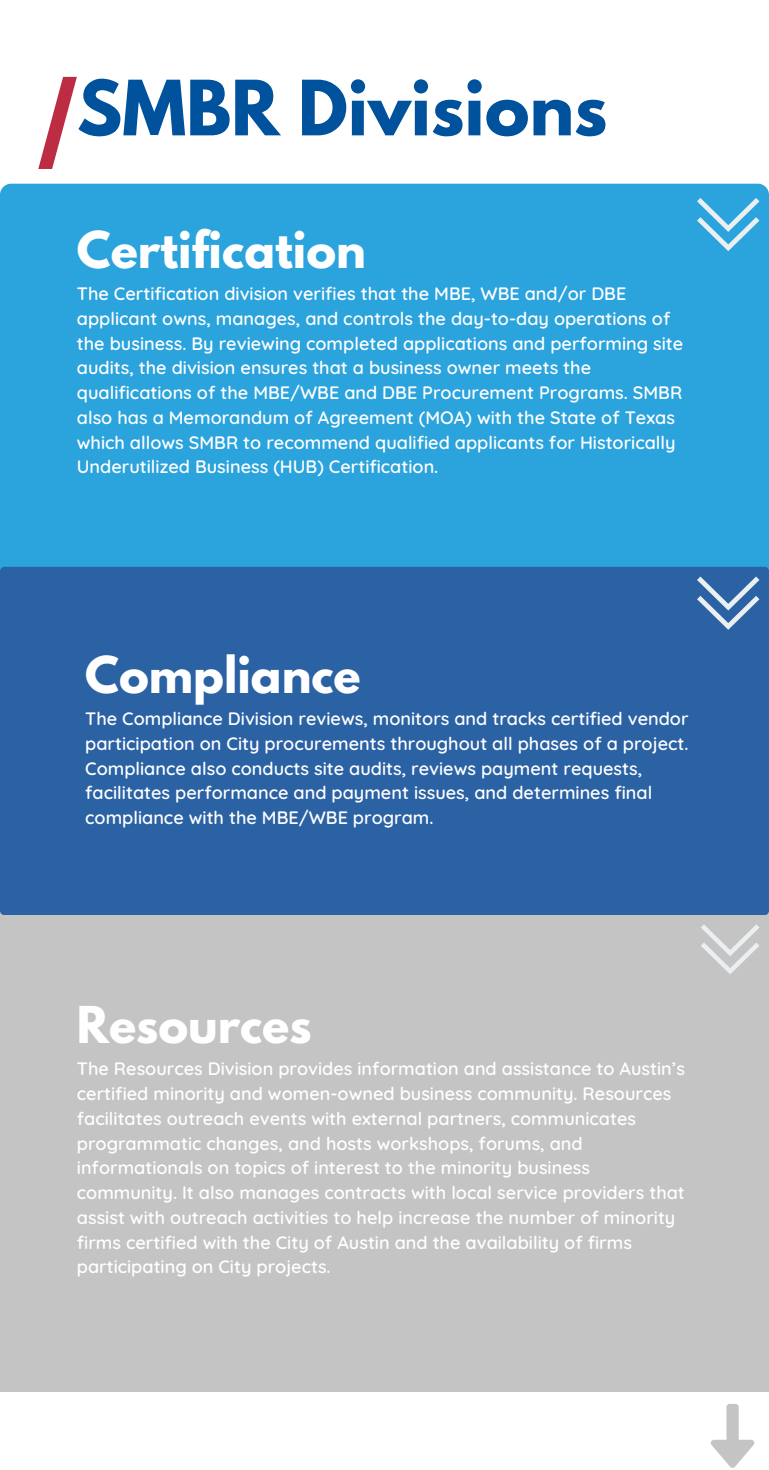
<style>
.page{position:relative;width:769px;height:1470px;background:#fff}
.page>*{position:absolute;margin:0;border:0;box-sizing:border-box;transform-origin:0 0}
.t1{font:700 67.5px "League Spartan";color:#00529c}
.t2{font:700 45px "League Spartan";color:#fff}
.t3{font:600 18px/24.8px "Quicksand";color:#fff}
</style>
<div class="page">
<svg style="left:38px;top:77px;width:39px;height:92px"></svg>
<svg style="left:711px;top:1404px;width:44px;height:64px"></svg>
<div style="left:0;top:184px;width:768px;height:407px;background:#2ba3dc;border-radius:11px"></div>
<div style="left:0;top:912px;width:768px;height:479px;background:#c4c4c4"></div>
<div style="left:0;top:567px;width:768px;height:348px;background:#2b62a4;border-radius:4px"></div>
<svg style="left:697px;top:576px;width:62px;height:54px"></svg>
<svg style="left:697px;top:198px;width:62px;height:53px"></svg>
<svg style="left:701px;top:924px;width:58px;height:50px"></svg>
<p class="t1" style="left:77px;top:75px;width:532px">SMBR Divisions</p>
<p class="t2" style="left:77px;top:227px;width:290px">Certification</p>
<h1 class="t3" style="left:77px;top:281px;width:608px">The Certification division verifies that the MBE, WBE and/or DBE applicant owns, manages, and controls the day-to-day operations of the business. By reviewing completed applications and performing site audits, the division ensures that a business owner meets the qualifications of the MBE/WBE and DBE Procurement Programs. SMBR also has a Memorandum of Agreement (MOA) with the State of Texas which allows SMBR to recommend qualified applicants for Historically Underutilized Business (HUB) Certification.</h1>
<p class="t2" style="left:85px;top:652px;width:277px">Compliance</p>
<h2 class="t3" style="left:85px;top:706px;width:604px">The Compliance Division reviews, monitors and tracks certified vendor participation on City procurements throughout all phases of a project.<br>Compliance also conducts site audits, reviews payment requests, facilitates performance and payment issues, and determines final compliance with the MBE/WBE program.</h2>
<h2 class="t2" style="left:77px;top:1002px;width:236px">Resources</h2>
<p class="t3" style="left:77px;top:1056px;width:609px">The Resources Division provides information and assistance to Austin’s certified minority and women-owned business community. Resources facilitates outreach events with external partners, communicates programmatic changes, and hosts workshops, forums, and informationals on topics of interest to the minority business community. It also manages contracts with local service providers that assist with outreach activities to help increase the number of minority firms certified with the City of Austin and the availability of firms participating on City projects.</p>
</div>
